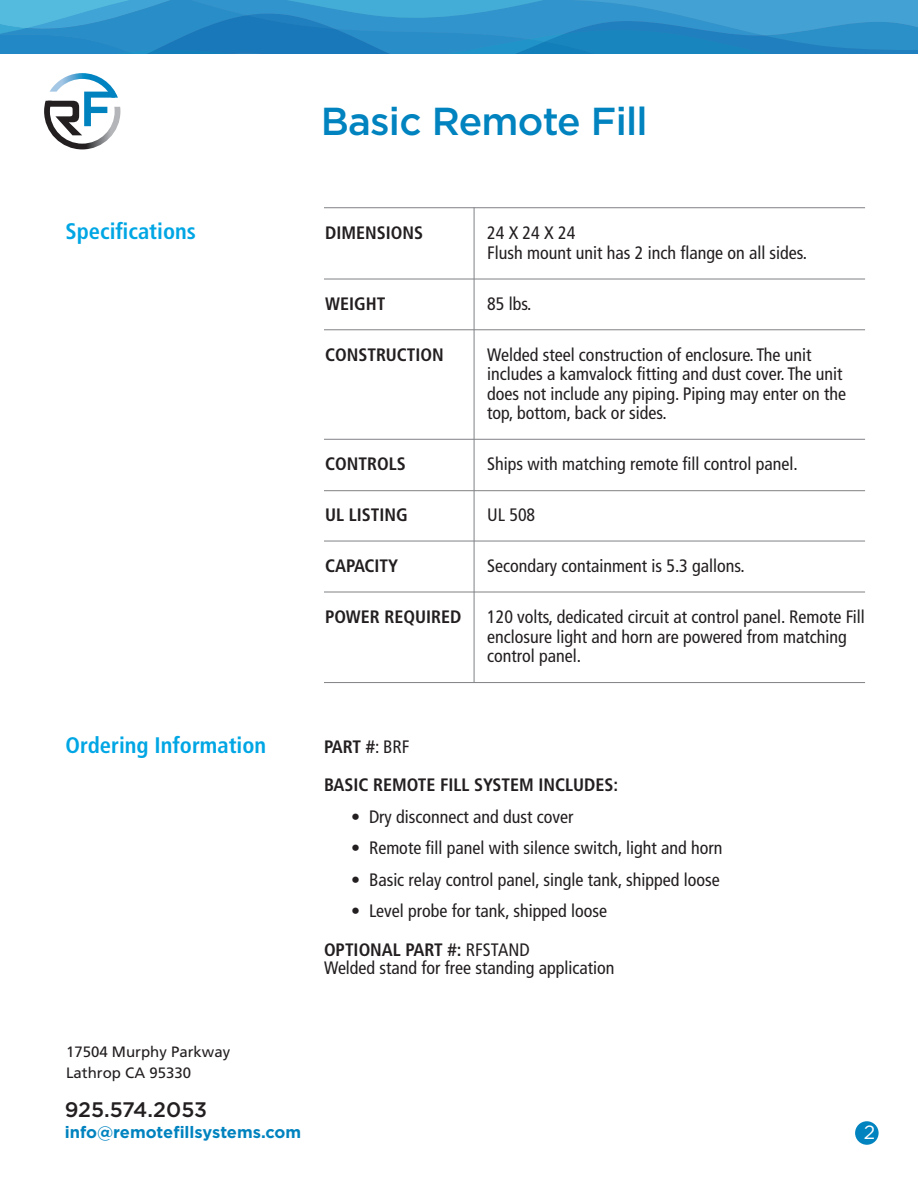
<style>
.page{position:relative;width:918px;height:1188px;background:#fff}
.page>*{position:absolute;margin:0;border:0;box-sizing:border-box;transform-origin:0 0}
.t1{font:500 39px "Gotham";letter-spacing:-.02em;color:#0083bf}
.t2{font:700 condensed 22.5px "Frutiger";color:#00a6e4}
.t3{font:500 21px "Gotham";letter-spacing:-.005em;color:#231f20}
.t4{font:19.2px "Gotham";color:#fff}
.t5{font:condensed 18px/19.5px "Frutiger";color:#231f20}
.t6{font:700 condensed 18px "Frutiger";color:#231f20}
.t7{font:700 16.5px "Gotham";color:#0083bf}
.t8{font:15px/21px "Frutiger";color:#231f20}
.s1{font-weight:400}
.s2{font-weight:700}
</style>
<div class="page">
<hr style="left:324px;top:279px;width:541px;height:1px;background:#808285">
<hr style="left:324px;top:207px;width:541px;height:1px;background:#808285">
<hr style="left:324px;top:329px;width:541px;height:1px;background:#808285">
<hr style="left:324px;top:592px;width:541px;height:1px;background:#808285">
<hr style="left:324px;top:439px;width:541px;height:1px;background:#808285">
<hr style="left:324px;top:490px;width:541px;height:1px;background:#808285">
<hr style="left:324px;top:541px;width:541px;height:1px;background:#808285">
<hr style="left:474px;top:207px;width:1px;height:476px;background:#808285">
<svg style="left:44px;top:73px;width:76px;height:76px"></svg>
<hr style="left:324px;top:682px;width:541px;height:1px;background:#808285">
<svg style="left:0;top:0;width:918px;height:54px;background:#2e91c9"></svg>
<div style="left:855px;top:1121px;width:24px;height:24px;background:#0083bf;border-radius:50%"></div>
<p class="t1" style="left:321px;top:96px;width:328px">Basic Remote Fill</p>
<p class="t2" style="left:66px;top:218px;width:132px">Specifications</p>
<p class="t6" style="left:325px;top:222px;width:100px">DIMENSIONS</p>
<p class="t5" style="left:487px;top:223px;width:322px">24 X 24 X 24<br>Flush mount unit has 2 inch flange on all sides.</p>
<p class="t6" style="left:325px;top:293px;width:62px">WEIGHT</p>
<p class="t5" style="left:487px;top:294px;width:46px">85 lbs.</p>
<p class="t6" style="left:325px;top:344px;width:120px">CONSTRUCTION</p>
<p class="t5" style="left:487px;top:345px;width:361px">Welded steel construction of enclosure. The unit includes a kamvalock fitting and dust cover. The unit does not include any piping. Piping may enter on the top, bottom, back or sides.</p>
<p class="t6" style="left:325px;top:453px;width:82px">CONTROLS</p>
<p class="t5" style="left:487px;top:454px;width:312px">Ships with matching remote fill control panel.</p>
<p class="t6" style="left:325px;top:504px;width:84px">UL LISTING</p>
<p class="t5" style="left:487px;top:505px;width:50px">UL 508</p>
<p class="t6" style="left:325px;top:555px;width:75px">CAPACITY</p>
<p class="t5" style="left:487px;top:556px;width:259px">Secondary containment is 5.3 gallons.</p>
<p class="t6" style="left:325px;top:606px;width:138px">POWER REQUIRED</p>
<p class="t5" style="left:487px;top:607px;width:379px">120 volts, dedicated circuit at control panel. Remote Fill enclosure light and horn are powered from matching control panel.</p>
<p class="t2" style="left:66px;top:732px;width:202px">Ordering Information</p>
<p class="t6" style="left:324px;top:736px;width:87px">PART #<span class="s1">: BRF</span></p>
<p class="t6" style="left:324px;top:774px;width:296px">BASIC REMOTE FILL SYSTEM INCLUDES:</p>
<p class="t5" style="left:351px;top:807px;width:224px">• Dry disconnect and dust cover</p>
<p class="t5" style="left:351px;top:838px;width:373px">• Remote fill panel with silence switch, light and horn</p>
<p class="t5" style="left:351px;top:870px;width:370px">• Basic relay control panel, single tank, shipped loose</p>
<p class="t5" style="left:351px;top:901px;width:258px">• Level probe for tank, shipped loose</p>
<p class="t5" style="left:324px;top:940px;width:292px;line-height:18px"><span class="s2">OPTIONAL PART #:</span> RFSTAND<br>Welded stand for free standing application</p>
<p class="t8" style="left:66px;top:1041px;width:166px">17504 Murphy Parkway<br>Lathrop CA 95330</p>
<p class="t3" style="left:65px;top:1096px;width:144px">925.574.2053</p>
<p class="t7" style="left:65px;top:1121px;width:238px">info@remotefillsystems.com</p>
<p class="t4" style="left:864px;top:1120px;width:13px">2</p>
</div>
